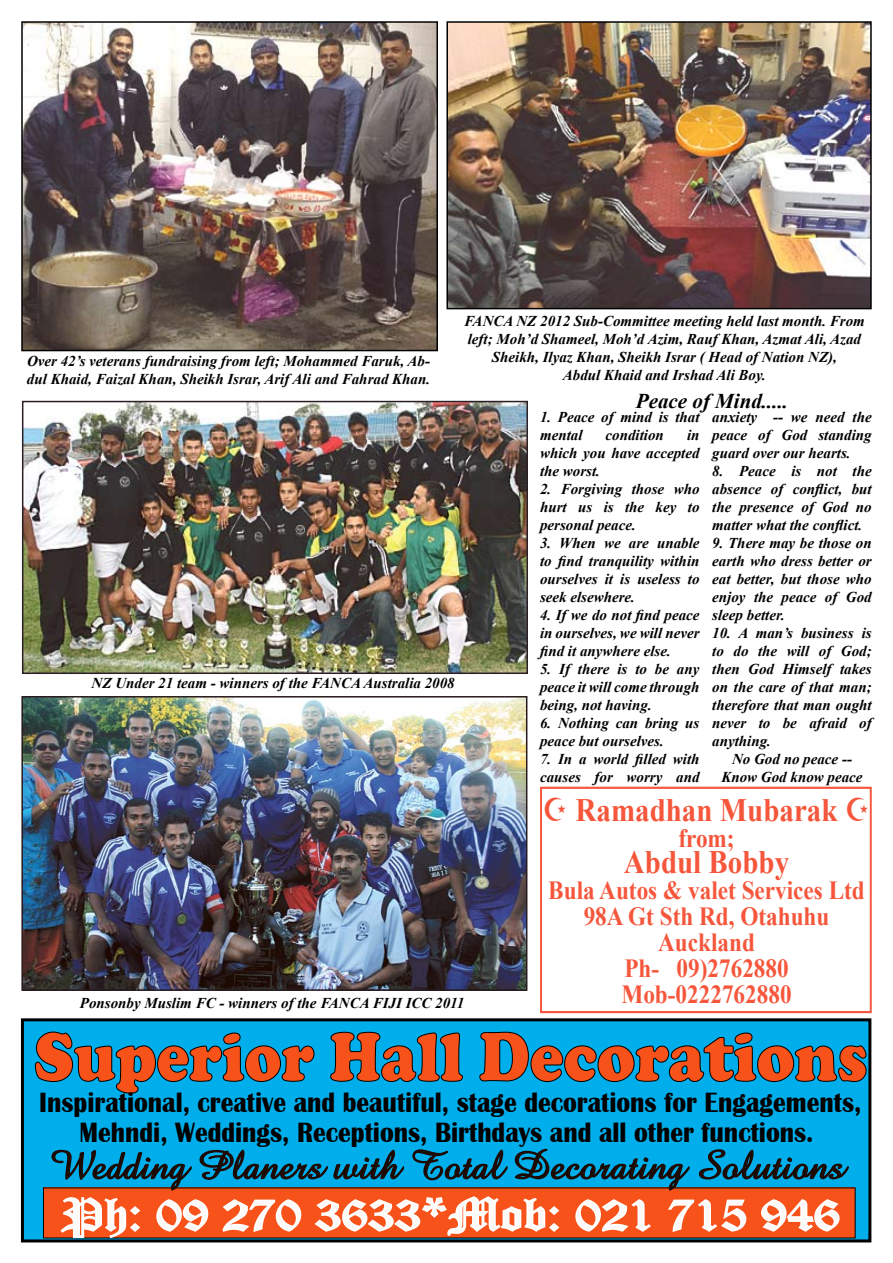
<style>
.page{position:relative;width:893px;height:1263px;background:#fff}
.page>*{position:absolute;margin:0;border:0;box-sizing:border-box;transform-origin:0 0}
.t1{font:900 71.4px "Cooper";color:#f75219;scale:.86 1}
.t2{font:45.3px "Old English Text";color:#fdf9f7;scale:1.15 1}
.t3{font:40.8px "Amaze Normal";color:#1e0900;scale:1.05 1}
.t4{font:700 32.55px "Times New Roman";color:#f6563b;scale:.89 1}
.t5{font:700 28.65px/30px "Britannic";color:#000;text-align:center;scale:.88 1}
.t6{font:700 26.1px/26.1px "Times New Roman";color:#f6563b;text-align:center;scale:.89 1}
.t7{font:italic 700 21px "Times New Roman";color:#000}
.t8{font:italic 700 15px/18px "Times New Roman";color:#000;text-align:justify}
</style>
<div class="page">
<img style="left:24px;top:24px;width:411px;height:324px">
<div style="left:21px;top:21px;width:417px;height:330px;border:2px solid #000"></div>
<img style="left:449px;top:24px;width:420px;height:282px">
<div style="left:446px;top:21px;width:426px;height:288px;border:2px solid #000"></div>
<div style="left:22px;top:1020px;width:848px;height:221px;background:#00aeeb"></div>
<svg style="left:34px;top:1031px;width:833px;height:207px"></svg>
<div style="left:21px;top:1018px;width:850px;height:224px;border:3px solid #000"></div>
<div style="left:540px;top:787px;width:332px;height:226px;border:2px solid #f6563b"></div>
<img style="left:25px;top:404px;width:500px;height:267px">
<div style="left:22px;top:401px;width:506px;height:273px;border:2px solid #2b1f26"></div>
<img style="left:24px;top:699px;width:500px;height:289px">
<div style="left:21px;top:696px;width:506px;height:295px;border:2px solid #271a1e"></div>
<p class="t8" style="left:27px;top:352px;width:405px">Over 42’s veterans fundraising from left; Mohammed Faruk, Ab&shy;dul Khaid, Faizal Khan, Sheikh Israr, Arif Ali and Fahrad Khan.</p>
<p class="t8" style="left:92px;top:674px;width:365px">NZ Under 21 team - winners of the FANCA Australia 2008</p>
<p class="t8" style="left:464px;top:311px;width:402px;text-align:center">FANCA NZ 2012 Sub-Committee meeting held last month. From left; Moh’d Shameel, Moh’d Azim, Rauf Khan, Azmat Ali, Azad Sheikh, Ilyaz Khan, Sheikh Israr ( Head of Nation NZ),<br>Abdul Khaid and Irshad Ali Boy.</p>
<h3 class="t7" style="left:636px;top:386px;width:154px">Peace of Mind.....</h3>
<p class="t8" style="left:540px;top:408px;width:161px">1. Peace of mind is that mental</p>
<p class="t8" style="left:712px;top:408px;width:161px">anxiety -- we need the peace of God standing guard over our hearts.</p>
<p class="t8" style="left:712px;top:462px;width:161px">8. Peace is not the absence of conflict, but the presence of God no matter what the conflict.</p>
<p class="t8" style="left:712px;top:534px;width:161px">9. There may be those on earth who dress better or eat better, but those who enjoy the peace of God sleep better.</p>
<p class="t8" style="left:712px;top:624px;width:161px">10. A man’s business is to do the will of God; then God Himself takes on the care of that man; therefore that man ought never to be afraid of anything.</p>
<p class="t8" style="left:721px;top:750px;width:143px;text-align:center">No God no peace --<br>Know God know peace</p>
<p class="t8" style="left:540px;top:426px;width:161px;text-indent:147px">in which you have accepted the worst.</p>
<p class="t8" style="left:540px;top:480px;width:161px">2. Forgiving those who hurt us is the key to personal peace.</p>
<p class="t8" style="left:540px;top:534px;width:161px">3. When we are unable to find tranquility within ourselves it is useless to seek elsewhere.</p>
<p class="t8" style="left:540px;top:606px;width:161px">4. If we do not find peace in ourselves, we will never find it anywhere else.</p>
<p class="t8" style="left:540px;top:660px;width:161px">5. If there is to be any peace it will come through being, not having.</p>
<p class="t8" style="left:540px;top:714px;width:161px">6. Nothing can bring us peace but ourselves.</p>
<p class="t8" style="left:540px;top:750px;width:161px">7. In a world filled with causes for worry and</p>
<p class="t8" style="left:606px;top:426px;width:60px">condition</p>
<p class="t8" style="left:80px;top:994px;width:386px">Ponsonby Muslim FC - winners of the FANCA FIJI ICC 2011</p>
<h3 class="t4" style="left:576px;top:787px;width:296px">Ramadhan Mubarak</h3>
<h3 class="t6" style="left:678px;top:824px;width:65px">from;</h3>
<h3 class="t4" style="left:624px;top:839px;width:187px">Abdul Bobby</h3>
<h3 class="t6" style="left:548px;top:876px;width:357px">Bula Autos &amp; valet Services Ltd<br>98A Gt Sth Rd, Otahuhu<br>Auckland<br>Ph- 09)2762880<br>Mob-0222762880</h3>
<h1 class="t1" style="left:34px;top:1015px;width:971px">Superior Hall Decorations</h1>
<h3 class="t5" style="left:39px;top:1087px;width:936px">Inspirational, creative and beautiful, stage decorations for Engagements,<br>Mehndi, Weddings, Receptions, Birthdays and all other functions.</h3>
<h3 class="t3" style="left:48px;top:1138px;width:759px">Wedding Planers with Total Decorating Solutions</h3>
<h2 class="t2" style="left:61px;top:1185px;width:679px">Ph: 09 270 3633*Mob: 021 715 946</h2>
</div>
